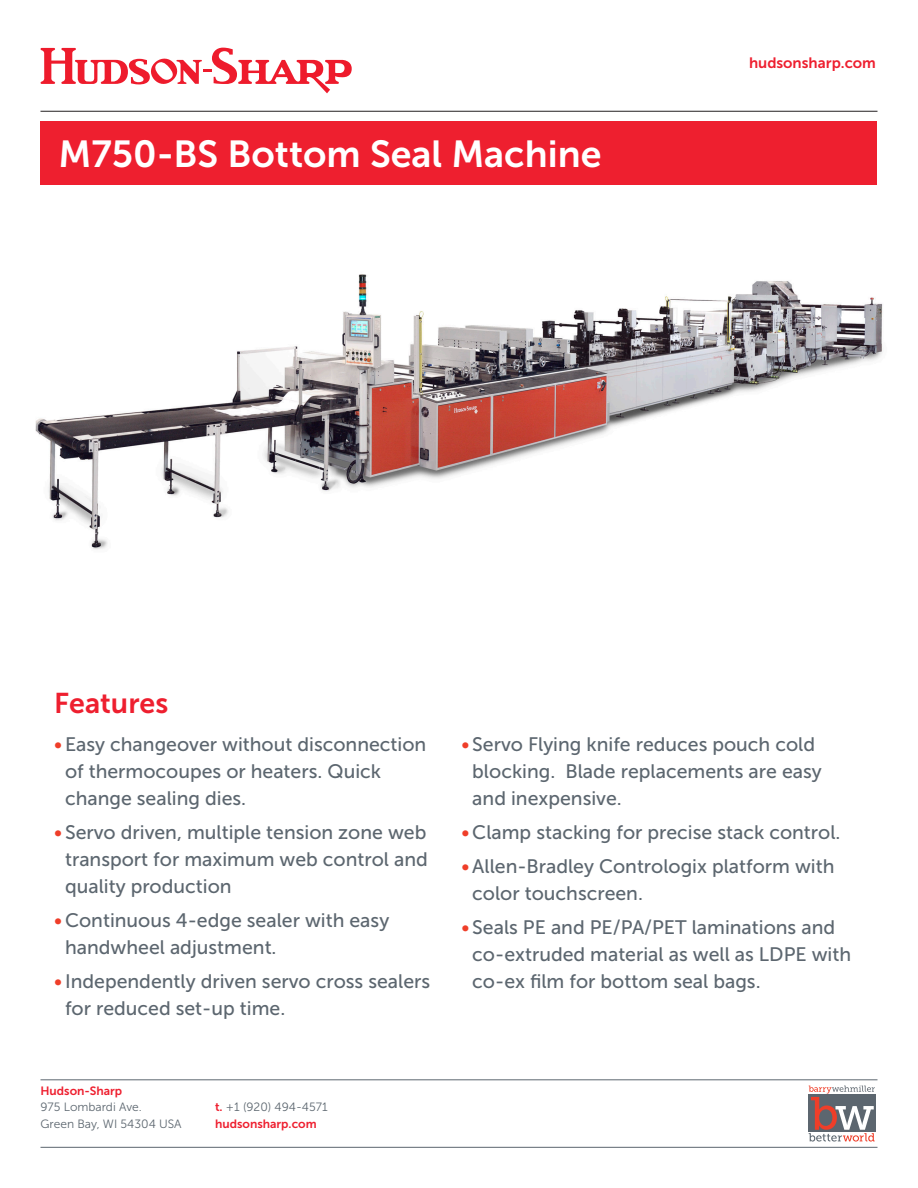
<style>
.page{position:relative;width:918px;height:1188px;background:#fff}
.page>*{position:absolute;margin:0;border:0;box-sizing:border-box;transform-origin:0 0}
.t1{font:37.5px "Museo Sans 700";color:#fff}
.t2{font:28.5px "Museo Sans 700";color:#ee1f2f}
.t3{font:19.5px/27px "Museo Sans 500";color:#5c666f}
.t4{font:15px "Museo Sans 700";color:#ee1f2f}
.t5{font:12px/16.5px "Museo Sans 300";color:#5c666f}
.t6{font:12px "Museo Sans 700";color:#ee1f2f}
.s1{color:#ef3e29}
.s2{font-family:"Museo Sans 700";color:#ee1f2f}
</style>
<div class="page">
<div style="left:40px;top:122px;width:838px;height:63px;background:#ee1f2f"></div>
<svg style="left:809px;top:1086px;width:66px;height:56px"></svg>
<hr style="left:40px;top:1147px;width:838px;height:1px;background:#5c666f">
<hr style="left:40px;top:1080px;width:838px;height:1px;background:#5c666f">
<hr style="left:40px;top:111px;width:838px;height:1px;background:#231f20">
<img style="left:35px;top:274px;width:849px;height:276px">
<svg style="left:40px;top:48px;width:312px;height:45px"></svg>
<h1 class="t1" style="left:59px;top:133px;width:545px">M750-BS Bottom Seal Machine</h1>
<p class="t4" style="left:749px;top:55px;width:128px">hudsonsharp.com</p>
<h2 class="t2" style="left:54px;top:688px;width:115px">Features</h2>
<p class="t3" style="left:65px;top:731px;width:363px;text-indent:-11px"><span class="s1">•</span>Easy changeover without disconnection of thermocoupes or heaters. Quick change sealing dies.</p>
<p class="t3" style="left:65px;top:819px;width:364px;text-align:justify;text-indent:-11px"><span class="s1">•</span> Servo driven, multiple tension zone web transport for maximum web control and quality production</p>
<p class="t3" style="left:65px;top:907px;width:326px;text-indent:-11px"><span class="s1">•</span>Continuous 4-edge sealer with easy handwheel adjustment.</p>
<p class="t3" style="left:65px;top:967px;width:367px;text-indent:-11px"><span class="s1">•</span> Independently driven servo cross sealers for reduced set-up time.</p>
<p class="t6" style="left:40px;top:1084px;width:83px">Hudson-Sharp</p>
<p class="t5" style="left:40px;top:1099px;width:143px">975 Lombardi Ave.<br>Green Bay, WI 54304 USA</p>
<p class="t5" style="left:215px;top:1099px;width:114px"><span class="s2">t.</span> +1 (920) 494-4571</p>
<p class="t6" style="left:215px;top:1117px;width:103px">hudsonsharp.com</p>
<p class="t3" style="left:472px;top:731px;width:351px;text-indent:-11px"><span class="s1">•</span> Servo Flying knife reduces pouch cold blocking. Blade replacements are easy and inexpensive.</p>
<p class="t3" style="left:461px;top:819px;width:380px"><span class="s1">•</span>Clamp stacking for precise stack control.</p>
<p class="t3" style="left:472px;top:853px;width:364px;text-indent:-11px"><span class="s1">•</span>Allen-Bradley Contrologix platform with color touchscreen.</p>
<p class="t3" style="left:472px;top:913px;width:380px;text-indent:-11px"><span class="s1">•</span> Seals PE and PE/PA/PET laminations and co-extruded material as well as LDPE with co-ex film for bottom seal bags.</p>
</div>
